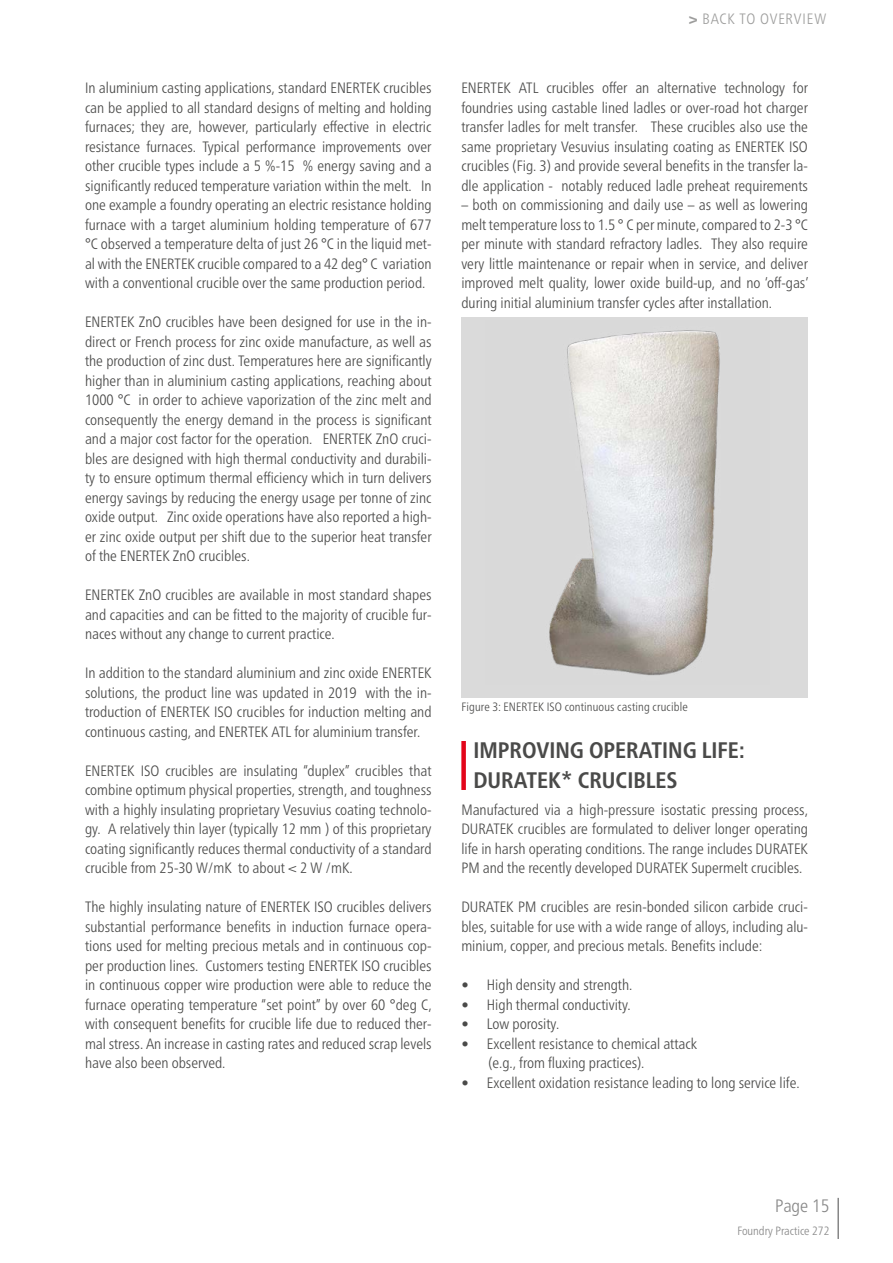
<style>
.page{position:relative;width:893px;height:1263px;background:#fff}
.page>*{position:absolute;margin:0;border:0;box-sizing:border-box;transform-origin:0 0}
.t1{font:700 condensed 22.5px/30px "Frutiger Neue LTW1 G";color:#4a4a49}
.t2{font:300 condensed 18px "Frutiger Neue LTW1 G";color:#878787}
.t3{font:300 condensed 15px/19.5px "Frutiger Neue LTW1 G";color:#4a4a49;text-align:justify}
.t4{font:300 condensed 15px "Frutiger Neue LTW1 G";letter-spacing:.05em;color:#9d9d9c}
.t5{font:300 condensed 12.15px "Frutiger Neue LTW1 G";letter-spacing:.01em;color:#4a4a49}
.t6{font:300 condensed 12px "Frutiger Neue LTW1 G";color:#878787}
.s1{font-weight:700}
</style>
<div class="page">
<hr style="left:837px;top:1198px;width:2px;height:41px;background:#878787">
<div style="left:461px;top:317px;width:347px;height:381px;background:#dadada"></div>
<div style="left:461px;top:741px;width:5px;height:49px;background:#e3051a"></div>
<img style="left:549px;top:330px;width:171px;height:346px">
<p class="t3" style="left:85px;top:78px;width:348px">In aluminium casting applications, standard ENERTEK crucibles can be applied to all standard designs of melting and holding furnaces; they are, however, particularly effective in electric resistance furnaces. Typical performance improvements over other crucible types include a 5 %-15 % energy saving and a significantly reduced temperature variation within the melt. In one example a foundry operating an electric resistance holding furnace with a target aluminium holding temperature of 677 °C observed a temperature delta of just 26 °C in the liquid met&shy;al with the ENERTEK crucible compared to a 42 deg° C variation with a conventional crucible over the same production period.</p>
<p class="t3" style="left:85px;top:312px;width:348px">ENERTEK ZnO crucibles have been designed for use in the in&shy;direct or French process for zinc oxide manufacture, as well as the production of zinc dust. Temperatures here are significantly higher than in aluminium casting applications, reaching about 1000 °C in order to achieve vaporization of the zinc melt and consequently the energy demand in the process is significant and a major cost factor for the operation. ENERTEK ZnO cruci&shy;bles are designed with high thermal conductivity and durabili&shy;ty to ensure optimum thermal efficiency which in turn delivers energy savings by reducing the energy usage per tonne of zinc oxide output. Zinc oxide operations have also reported a high&shy;er zinc oxide output per shift due to the superior heat transfer of the ENERTEK ZnO crucibles.</p>
<p class="t3" style="left:85px;top:585px;width:348px">ENERTEK ZnO crucibles are available in most standard shapes and capacities and can be fitted to the majority of crucible fur&shy;naces without any change to current practice.</p>
<p class="t3" style="left:85px;top:663px;width:348px">In addition to the standard aluminium and zinc oxide ENERTEK solutions, the product line was updated in 2019 with the in&shy;troduction of ENERTEK ISO crucibles for induction melting and continuous casting, and ENERTEK ATL for aluminium transfer.</p>
<p class="t3" style="left:85px;top:760px;width:348px">ENERTEK ISO crucibles are insulating “duplex” crucibles that combine optimum physical properties, strength, and toughness with a highly insulating proprietary Vesuvius coating technolo&shy;gy. A relatively thin layer (typically 12 mm ) of this proprietary coating significantly reduces thermal conductivity of a standard crucible from 25-30 W/mK to about &lt; 2 W /mK.</p>
<p class="t3" style="left:85px;top:897px;width:348px">The highly insulating nature of ENERTEK ISO crucibles delivers substantial performance benefits in induction furnace opera&shy;tions used for melting precious metals and in continuous cop&shy;per production lines. Customers testing ENERTEK ISO crucibles in continuous copper wire production were able to reduce the furnace operating temperature “set point” by over 60 °deg C, with consequent benefits for crucible life due to reduced ther&shy;mal stress. An increase in casting rates and reduced scrap levels have also been observed.</p>
<p class="t4" style="left:689px;top:10px;width:139px"><span class="s1">&gt;</span> BACK TO OVERVIEW</p>
<p class="t3" style="left:461px;top:78px;width:348px">ENERTEK ATL crucibles offer an alternative technology for foundries using castable lined ladles or over-road hot charger transfer ladles for melt transfer. These crucibles also use the same proprietary Vesuvius insulating coating as ENERTEK ISO crucibles (Fig. 3) and provide several benefits in the transfer la&shy;dle application - notably reduced ladle preheat requirements</p>
<p class="t3" style="left:461px;top:195px;width:349px">– both on commissioning and daily use – as well as lowering melt temperature loss to 1.5 ° C per minute, compared to 2-3 °C per minute with standard refractory ladles. They also require very little maintenance or repair when in service, and deliver improved melt quality, lower oxide build-up, and no ‘off-gas’ during initial aluminium transfer cycles after installation.</p>
<p class="t5" style="left:461px;top:700px;width:228px">Figure 3: ENERTEK ISO continuous casting crucible</p>
<h1 class="t1" style="left:473px;top:735px;width:273px">IMPROVING OPERATING LIFE:<br>DURATEK* CRUCIBLES</h1>
<p class="t3" style="left:461px;top:799px;width:348px">Manufactured via a high-pressure isostatic pressing process, DURATEK crucibles are formulated to deliver longer operating life in harsh operating conditions. The range includes DURATEK PM and the recently developed DURATEK Supermelt crucibles.</p>
<p class="t3" style="left:461px;top:897px;width:348px">DURATEK PM crucibles are resin-bonded silicon carbide cruci&shy;bles, suitable for use with a wide range of alloys, including alu&shy;minium, copper, and precious metals. Benefits include:</p>
<p class="t3" style="left:461px;top:975px;width:173px">• High density and strength.</p>
<p class="t3" style="left:461px;top:994px;width:171px">• High thermal conductivity.</p>
<p class="t3" style="left:461px;top:1014px;width:99px">• Low porosity.</p>
<p class="t3" style="left:488px;top:1033px;width:210px;text-indent:-27px">• Excellent resistance to chemical attack (e.g., from fluxing practices).</p>
<p class="t3" style="left:461px;top:1072px;width:340px">• Excellent oxidation resistance leading to long service life.</p>
<p class="t2" style="left:775px;top:1195px;width:56px">Page 15</p>
<p class="t6" style="left:737px;top:1224px;width:93px">Foundry Practice 272</p>
</div>
